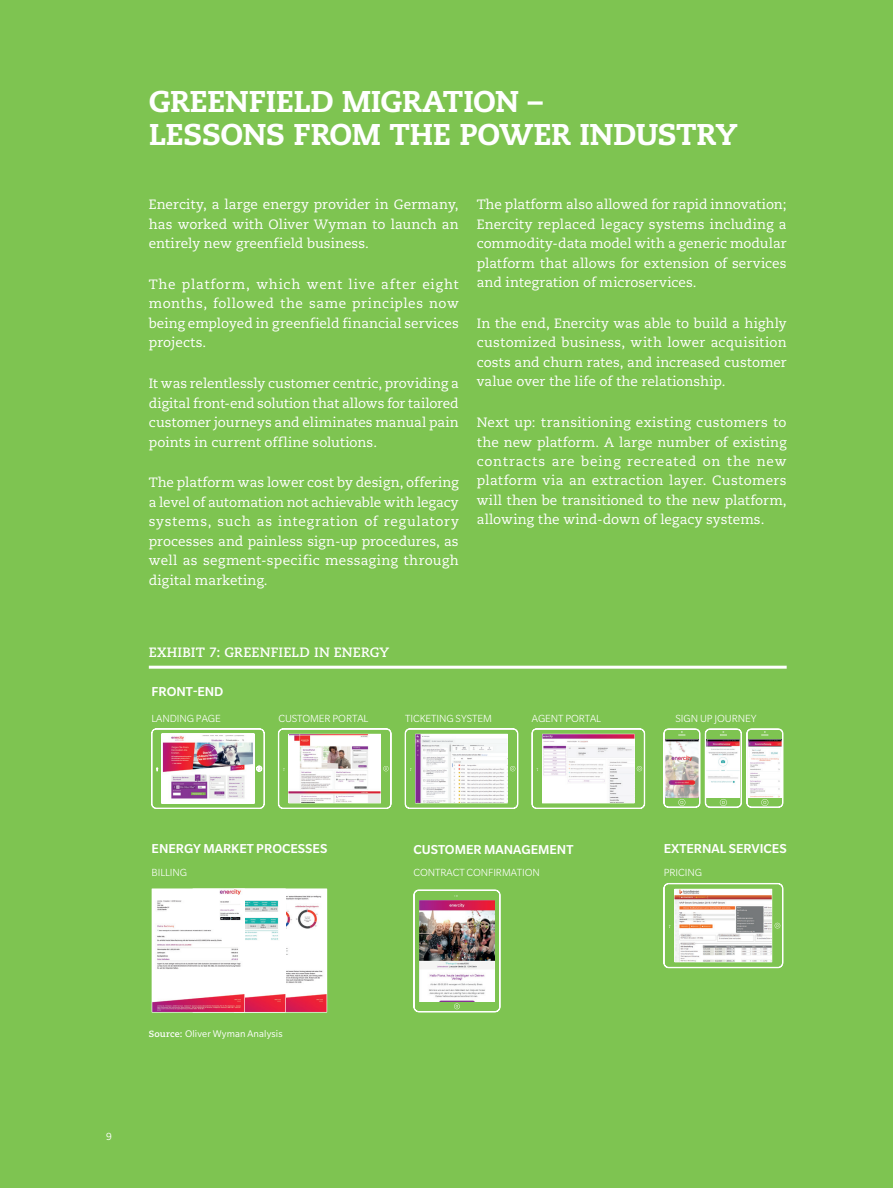
<style>
.page{position:relative;width:893px;height:1188px;background:#7ec451}
.page>*{position:absolute;margin:0;border:0;box-sizing:border-box;transform-origin:0 0}
.Casestudy_Heading{font:800 30px/33px "Caecilia LT Std";letter-spacing:-.01em;color:#fff}
.t1{font:500 14.1px "Slate Pro";color:#fff}
.Casestudy_Body{font:13.5px/19.5px "Caecilia LT Std";letter-spacing:.005em;color:#fff;text-align:justify}
.t2{font:700 13.5px "Caecilia LT Std";letter-spacing:.01em;color:#fff}
.t3{font:300 11.25px "Slate Pro";letter-spacing:-.01em;color:#fff}
.t4{font:11.25px "Slate Pro";color:#fff}
.Exhibit_Source{font:10.5px "Slate Pro";letter-spacing:.01em;color:#fff}
.s1{font-family:"Caecilia LT Std";font-weight:700;font-size:9px}
</style>
<div class="page">
<hr style="left:149px;top:666px;width:638px;height:3px;background:#fff">
<img style="left:151px;top:728px;width:114px;height:81px">
<svg style="left:278px;top:728px;width:113px;height:81px"></svg>
<svg style="left:532px;top:728px;width:113px;height:81px"></svg>
<svg style="left:663px;top:883px;width:120px;height:85px"></svg>
<svg style="left:405px;top:728px;width:113px;height:81px"></svg>
<svg style="left:663px;top:729px;width:120px;height:79px"></svg>
<svg style="left:413px;top:890px;width:87px;height:122px"></svg>
<img style="left:420px;top:901px;width:75px;height:100px">
<svg style="left:152px;top:888px;width:175px;height:125px;background:#efdbe0"></svg>
<p class="Casestudy_Heading" style="left:149px;top:85px;width:590px">GREENFIELD MIGRATION –<br>LESSONS FROM THE POWER INDUSTRY</p>
<p class="Casestudy_Body" style="left:149px;top:195px;width:311px">Enercity, a large energy provider in Germany, has worked with Oliver Wyman to launch an entirely new greenfield business.</p>
<p class="Casestudy_Body" style="left:149px;top:275px;width:311px">The platform, which went live after eight months, followed the same principles now being employed in greenfield financial services projects.</p>
<p class="Casestudy_Body" style="left:149px;top:374px;width:311px">It was relentlessly customer centric, providing a digital front-end solution that allows for tailored customer journeys and eliminates manual pain points in current offline solutions.</p>
<p class="Casestudy_Body" style="left:149px;top:473px;width:311px">The platform was lower cost by design, offering a level of automation not achievable with legacy systems, such as integration of regulatory processes and painless sign-up procedures, as well as segment-specific messaging through digital marketing.</p>
<p class="Casestudy_Body" style="left:477px;top:195px;width:311px">The platform also allowed for rapid innovation; Enercity replaced legacy systems including a commodity-data model with a generic modular platform that allows for extension of services and integration of microservices.</p>
<p class="Casestudy_Body" style="left:477px;top:314px;width:311px">In the end, Enercity was able to build a highly customized business, with lower acquisition costs and churn rates, and increased customer value over the life of the relationship.</p>
<p class="Casestudy_Body" style="left:477px;top:413px;width:311px">Next up: transitioning existing customers to the new platform. A large number of existing contracts are being recreated on the new platform via an extraction layer. Customers will then be transitioned to the new platform, allowing the wind-down of legacy systems.</p>
<p class="t2" style="left:149px;top:644px;width:242px">Exhibit 7: GREENFIELD IN ENERGY</p>
<p class="t1" style="left:152px;top:684px;width:73px">FRONT-END</p>
<p class="t3" style="left:152px;top:712px;width:71px">LANDING PAGE</p>
<p class="t3" style="left:278px;top:712px;width:91px">CUSTOMER PORTAL</p>
<p class="t3" style="left:532px;top:712px;width:71px">AGENT PORTAL</p>
<p class="t3" style="left:405px;top:712px;width:88px">TICKETING SYSTEM</p>
<p class="t3" style="left:676px;top:712px;width:82px">SIGN UP JOURNEY</p>
<p class="t1" style="left:152px;top:841px;width:177px">ENERGY MARKET PROCESSES</p>
<p class="t3" style="left:152px;top:867px;width:37px">BILLING</p>
<p class="t1" style="left:414px;top:842px;width:161px">CUSTOMER MANAGEMENT</p>
<p class="t3" style="left:414px;top:867px;width:128px">CONTRACT CONFIRMATION</p>
<p class="t1" style="left:664px;top:841px;width:124px">EXTERNAL SERVICES</p>
<p class="t3" style="left:664px;top:867px;width:40px">PRICING</p>
<p class="t4" style="left:106px;top:1131px;width:7px">9</p>
<p class="Exhibit_Source" style="left:149px;top:1028px;width:135px"><span class="s1">Source:</span> Oliver Wyman Analysis</p>
</div>
